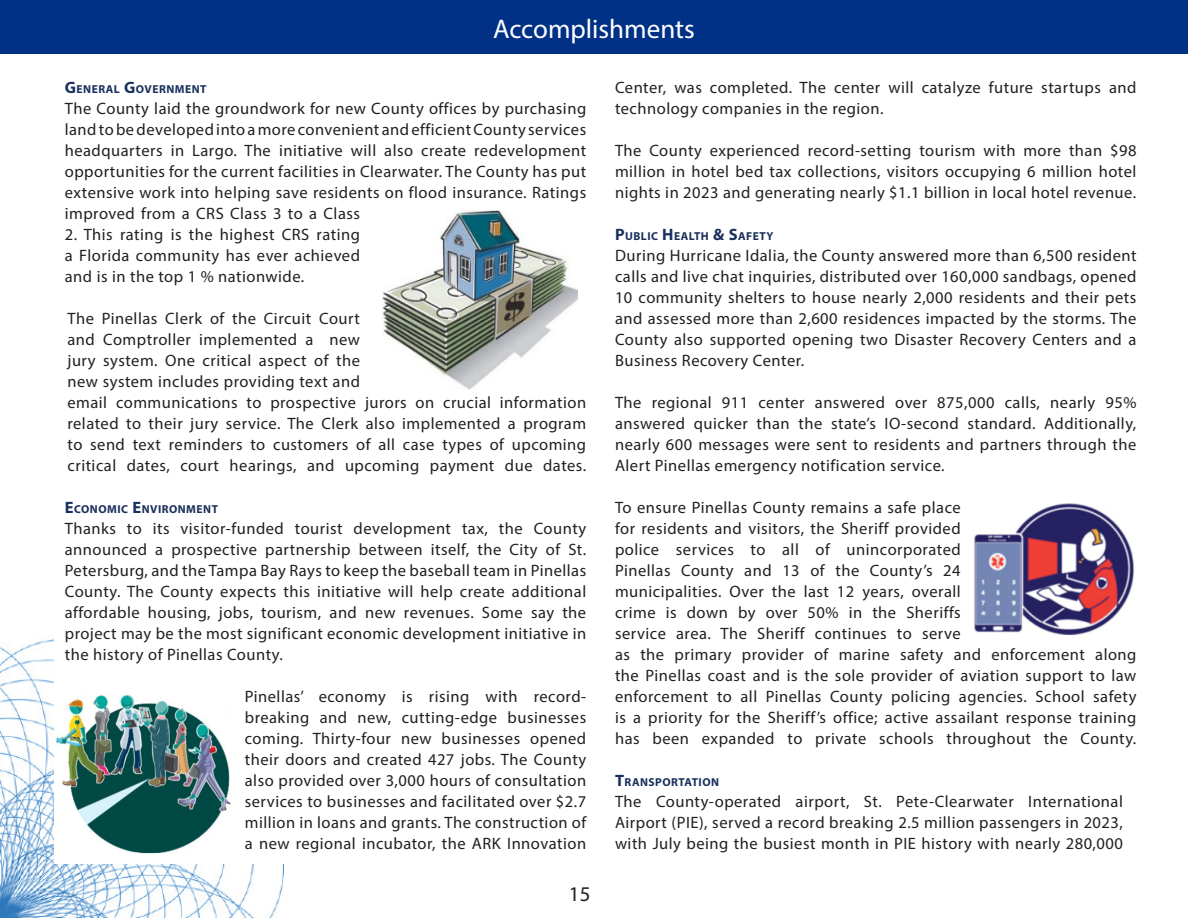
<style>
.page{position:relative;width:1188px;height:918px;background:#fff}
.page>*{position:absolute;margin:0;border:0;box-sizing:border-box;transform-origin:0 0}
.t1{font:27px "Myriad Pro";color:#fff}
.t2{font:21px "Myriad Pro";color:#231f20}
.t3{font:16.5px/21px "Myriad Pro";letter-spacing:.03em;color:#231f20;text-align:justify}
.t4{font:700 11.55px "Myriad Pro";letter-spacing:.045em;color:#1a305c}
.s1{font-size:16.5px}
</style>
<div class="page">
<div style="left:0;top:0;width:1188px;height:54px;background:#003186"></div>
<img style="left:0;top:639px;width:283px;height:279px">
<div style="left:54px;top:82px;width:1082px;height:782px;background:#fff"></div>
<img style="left:382px;top:211px;width:195px;height:178px">
<img style="left:56px;top:694px;width:175px;height:160px">
<img style="left:974px;top:503px;width:160px;height:132px">
<h1 class="t1" style="left:493px;top:12px;width:203px">Accomplishments</h1>
<p class="t4" style="left:65px;top:82px;width:143px"><span class="s1">G</span>ENERAL <span class="s1">G</span>OVERNMENT</p>
<p class="t3" style="left:65px;top:98px;width:523px">The County laid the groundwork for new County offices by purchasing land to be developed into a more convenient and efficient County services headquarters in Largo. The initiative will also create redevelopment opportunities for the current facilities in Clearwater. The County has put extensive work into helping save residents on flood insurance. Ratings improved from a CRS Class 3 to a Class</p>
<p class="t3" style="left:65px;top:224px;width:297px">2. This rating is the highest CRS rating a Florida community has ever achieved and is in the top 1 % nationwide.</p>
<p class="t3" style="left:68px;top:308px;width:520px;text-align:left">The Pinellas Clerk of the Circuit Court<br>and Comptroller implemented a new<br>jury system. One critical aspect of the<br>new system includes providing text and<br>email communications to prospective jurors on crucial information related to their jury service. The Clerk also implemented a program to send text reminders to customers of all case types of upcoming critical dates, court hearings, and upcoming payment due dates.</p>
<p class="t4" style="left:65px;top:502px;width:155px"><span class="s1">E</span>CONOMIC <span class="s1">E</span>NVIRONMENT</p>
<p class="t3" style="left:65px;top:518px;width:523px">Thanks to its visitor-funded tourist development tax, the County announced a prospective partnership between itself, the City of St.<br>Petersburg, and the Tampa Bay Rays to keep the baseball team in Pinellas County. The County expects this initiative will help create additional affordable housing, jobs, tourism, and new revenues. Some say the project may be the most significant economic development initiative in the history of Pinellas County.</p>
<p class="t3" style="left:245px;top:686px;width:344px">Pinellas’ economy is rising with record&shy;breaking and new, cutting-edge businesses coming. Thirty-four new businesses opened their doors and created 427 jobs. The County also provided over 3,000 hours of consultation services to businesses and facilitated over $2.7 million in loans and grants. The construction of a new regional incubator, the ARK Innovation</p>
<p class="t2" style="left:569px;top:881px;width:23px">15</p>
<p class="t3" style="left:615px;top:77px;width:523px">Center, was completed. The center will catalyze future startups and technology companies in the region.</p>
<p class="t3" style="left:615px;top:140px;width:523px">The County experienced record-setting tourism with more than $98 million in hotel bed tax collections, visitors occupying 6 million hotel nights in 2023 and generating nearly $1.1 billion in local hotel revenue.</p>
<p class="t4" style="left:615px;top:229px;width:160px"><span class="s1">P</span>UBLIC <span class="s1">H</span>EALTH <span class="s1">&amp; S</span>AFETY</p>
<p class="t3" style="left:615px;top:245px;width:523px">During Hurricane Idalia, the County answered more than 6,500 resident calls and live chat inquiries, distributed over 160,000 sandbags, opened 10 community shelters to house nearly 2,000 residents and their pets and assessed more than 2,600 residences impacted by the storms. The County also supported opening two Disaster Recovery Centers and a Business Recovery Center.</p>
<p class="t3" style="left:615px;top:392px;width:523px">The regional 911 center answered over 875,000 calls, nearly 95% answered quicker than the state’s IO-second standard. Additionally, nearly 600 messages were sent to residents and partners through the Alert Pinellas emergency notification service.</p>
<p class="t3" style="left:615px;top:497px;width:523px;text-align:left">To ensure Pinellas County remains a safe place<br>for residents and visitors, the Sheriff provided<br>police services to all of unincorporated<br>Pinellas County and 13 of the County’s 24<br>municipalities. Over the last 12 years, overall<br>crime is down by over 50% in the Sheriffs<br>service area. The Sheriff continues to serve<br>as the primary provider of marine safety and enforcement along the Pinellas coast and is the sole provider of aviation support to law enforcement to all Pinellas County policing agencies. School safety is a priority for the Sheriff’s office; active assailant response training has been expanded to private schools throughout the County.</p>
<p class="t4" style="left:615px;top:775px;width:106px"><span class="s1">T</span>RANSPORTATION</p>
<p class="t3" style="left:615px;top:791px;width:509px">The County-operated airport, St. Pete-Clearwater International Airport (PIE), served a record breaking 2.5 million passengers in 2023, with July being the busiest month in PIE history with nearly 280,000</p>
</div>
